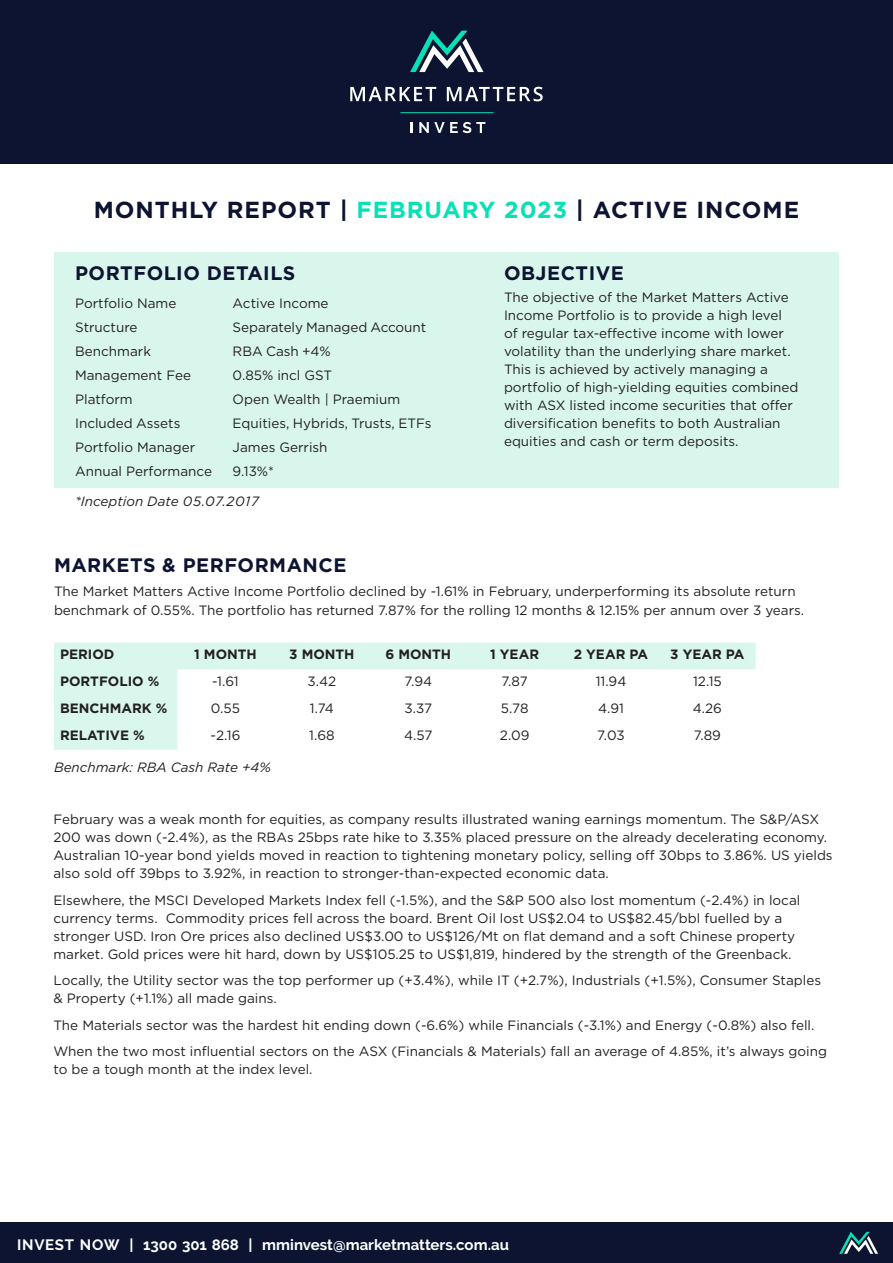
<style>
.page{position:relative;width:893px;height:1263px;background:#fff}
.page>*{position:absolute;margin:0;border:0;box-sizing:border-box;transform-origin:0 0}
.t1{font:700 23.25px "Gotham";letter-spacing:.04em;color:#0d1431}
.t2{font:700 19.5px "Gotham";letter-spacing:.025em;color:#0d1431}
.t3{font:700 15px "Raleway";color:#fff}
.t4{font:13.5px/18px "Gotham";color:#231f20}
.t5{font:700 13.5px "Gotham";color:#231f20}
.t6{font:italic 13.5px "Gotham";color:#231f20}
.s1{color:#08e0b5}
</style>
<div class="page">
<div style="left:0;top:0;width:893px;height:164px;background:#0d1431"></div>
<div style="left:0;top:1222px;width:893px;height:41px;background:#0d1431"></div>
<svg style="left:410px;top:31px;width:73px;height:41px"></svg>
<svg style="left:350px;top:87px;width:86px;height:14px"></svg>
<svg style="left:447px;top:87px;width:96px;height:14px"></svg>
<svg style="left:411px;top:122px;width:2px;height:11px"></svg>
<svg style="left:419px;top:122px;width:66px;height:11px"></svg>
<hr style="left:400px;top:112px;width:94px;height:1px;background:#08e0b5">
<svg style="left:839px;top:1232px;width:39px;height:22px"></svg>
<div style="left:54px;top:253px;width:785px;height:235px;background:#d9f6ed"></div>
<svg style="left:54px;top:643px;width:702px;height:107px"></svg>
<p class="t1" style="left:94px;top:194px;width:707px">MONTHLY REPORT | <span class="s1">FEBRUARY 2023</span> | ACTIVE INCOME</p>
<p class="t2" style="left:75px;top:260px;width:222px">PORTFOLIO DETAILS</p>
<p class="t4" style="left:75px;top:294px;width:103px">Portfolio Name</p>
<p class="t4" style="left:233px;top:294px;width:97px">Active Income</p>
<p class="t4" style="left:75px;top:318px;width:64px">Structure</p>
<p class="t4" style="left:233px;top:318px;width:195px">Separately Managed Account</p>
<p class="t4" style="left:75px;top:342px;width:77px">Benchmark</p>
<p class="t4" style="left:233px;top:342px;width:100px">RBA Cash +4%</p>
<p class="t4" style="left:75px;top:366px;width:117px">Management Fee</p>
<p class="t4" style="left:233px;top:366px;width:101px">0.85% incl GST</p>
<p class="t4" style="left:75px;top:390px;width:59px">Platform</p>
<p class="t4" style="left:233px;top:390px;width:169px">Open Wealth | Praemium</p>
<p class="t4" style="left:75px;top:414px;width:107px">Included Assets</p>
<p class="t4" style="left:233px;top:414px;width:200px">Equities, Hybrids, Trusts, ETFs</p>
<p class="t4" style="left:75px;top:438px;width:122px">Portfolio Manager</p>
<p class="t4" style="left:233px;top:438px;width:96px">James Gerrish</p>
<p class="t4" style="left:75px;top:462px;width:138px">Annual Performance</p>
<p class="t4" style="left:233px;top:462px;width:43px">9.13%*</p>
<p class="t6" style="left:75px;top:493px;width:185px">*Inception Date 05.07.2017</p>
<p class="t2" style="left:504px;top:260px;width:121px">OBJECTIVE</p>
<p class="t4" style="left:504px;top:288px;width:296px">The objective of the Market Matters Active Income Portfolio is to provide a high level of regular tax-effective income with lower volatility than the underlying share market.<br>This is achieved by actively managing a portfolio of high-yielding equities combined with ASX listed income securities that offer diversification benefits to both Australian equities and cash or term deposits.</p>
<p class="t2" style="left:54px;top:552px;width:294px">MARKETS &amp; PERFORMANCE</p>
<p class="t4" style="left:54px;top:581px;width:752px;line-height:19.5px">The Market Matters Active Income Portfolio declined by -1.61% in February, underperforming its absolute return benchmark of 0.55%. The portfolio has returned 7.87% for the rolling 12 months &amp; 12.15% per annum over 3 years.</p>
<p class="t5" style="left:60px;top:646px;width:56px">PERIOD</p>
<p class="t5" style="left:194px;top:646px;width:64px">1 MONTH</p>
<p class="t5" style="left:289px;top:646px;width:67px">3 MONTH</p>
<p class="t5" style="left:385px;top:646px;width:67px">6 MONTH</p>
<p class="t5" style="left:490px;top:646px;width:50px">1 YEAR</p>
<p class="t5" style="left:574px;top:646px;width:76px">2 YEAR PA</p>
<p class="t5" style="left:670px;top:646px;width:76px">3 YEAR PA</p>
<p class="t5" style="left:60px;top:672px;width:101px">PORTFOLIO %</p>
<p class="t4" style="left:212px;top:672px;width:28px">-1.61</p>
<p class="t4" style="left:308px;top:672px;width:30px">3.42</p>
<p class="t4" style="left:404px;top:672px;width:29px">7.94</p>
<p class="t4" style="left:501px;top:672px;width:28px">7.87</p>
<p class="t4" style="left:596px;top:672px;width:32px">11.94</p>
<p class="t4" style="left:693px;top:672px;width:30px">12.15</p>
<p class="t5" style="left:60px;top:699px;width:109px">BENCHMARK %</p>
<p class="t4" style="left:211px;top:699px;width:31px">0.55</p>
<p class="t4" style="left:310px;top:699px;width:25px">1.74</p>
<p class="t4" style="left:404px;top:699px;width:29px">3.37</p>
<p class="t4" style="left:501px;top:699px;width:29px">5.78</p>
<p class="t4" style="left:598px;top:699px;width:27px">4.91</p>
<p class="t4" style="left:693px;top:699px;width:31px">4.26</p>
<p class="t5" style="left:60px;top:726px;width:86px">RELATIVE %</p>
<p class="t4" style="left:211px;top:726px;width:31px">-2.16</p>
<p class="t4" style="left:309px;top:726px;width:27px">1.68</p>
<p class="t4" style="left:404px;top:726px;width:30px">4.57</p>
<p class="t4" style="left:500px;top:726px;width:31px">2.09</p>
<p class="t4" style="left:597px;top:726px;width:29px">7.03</p>
<p class="t4" style="left:694px;top:726px;width:29px">7.89</p>
<p class="t6" style="left:54px;top:759px;width:218px">Benchmark: RBA Cash Rate +4%</p>
<p class="t4" style="left:53px;top:810px;width:781px">February was a weak month for equities, as company results illustrated waning earnings momentum. The S&amp;P/ASX 200 was down (-2.4%), as the RBAs 25bps rate hike to 3.35% placed pressure on the already decelerating economy.<br>Australian 10-year bond yields moved in reaction to tightening monetary policy, selling off 30bps to 3.86%. US yields also sold off 39bps to 3.92%, in reaction to stronger-than-expected economic data.</p>
<p class="t4" style="left:53px;top:890px;width:748px">Elsewhere, the MSCI Developed Markets Index fell (-1.5%), and the S&amp;P 500 also lost momentum (-2.4%) in local currency terms. Commodity prices fell across the board. Brent Oil lost US$2.04 to US$82.45/bbl fuelled by a stronger USD. Iron Ore prices also declined US$3.00 to US$126/Mt on flat demand and a soft Chinese property market. Gold prices were hit hard, down by US$105.25 to US$1,819, hindered by the strength of the Greenback.</p>
<p class="t4" style="left:53px;top:971px;width:769px">Locally, the Utility sector was the top performer up (+3.4%), while IT (+2.7%), Industrials (+1.5%), Consumer Staples &amp; Property (+1.1%) all made gains.</p>
<p class="t4" style="left:53px;top:1015px;width:762px">The Materials sector was the hardest hit ending down (-6.6%) while Financials (-3.1%) and Energy (-0.8%) also fell.</p>
<p class="t4" style="left:53px;top:1042px;width:775px">When the two most influential sectors on the ASX (Financials &amp; Materials) fall an average of 4.85%, it’s always going to be a tough month at the index level.</p>
<p class="t3" style="left:17px;top:1236px;width:493px">INVEST NOW | 1300 301 868 | mminvest@marketmatters.com.au</p>
</div>
